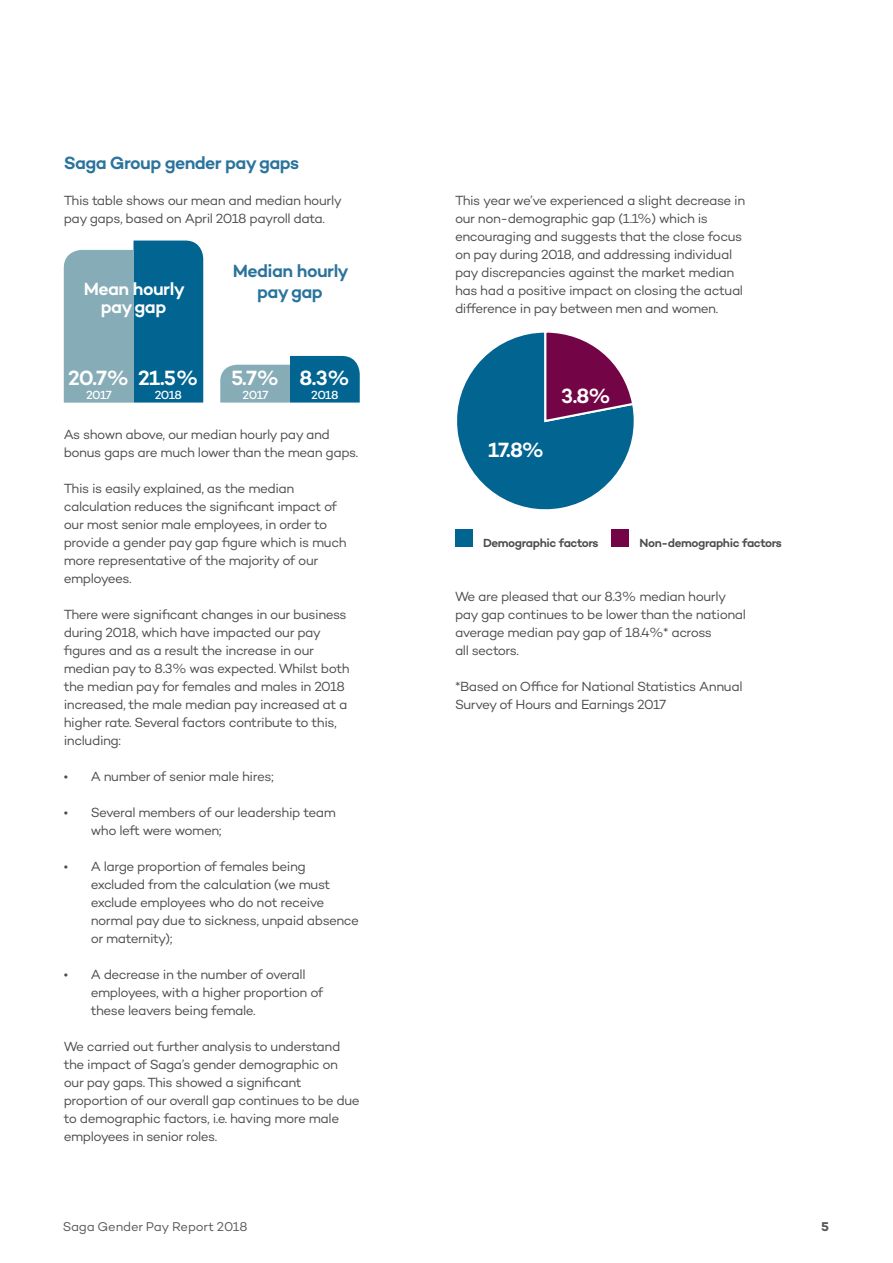
<style>
.page{position:relative;width:893px;height:1263px;background:#fff}
.page>*{position:absolute;margin:0;border:0;box-sizing:border-box;transform-origin:0 0}
.Paragraph_Style_1{font:600 21px "Campton";color:#fff}
.PN_Body_copy{font:600 18px "Campton";letter-spacing:-.035em;color:#2a739c}
.Paragraph_Style_1-2{font:600 18px/21px "Campton";letter-spacing:-.03em;color:#2a739c;text-align:center}
.Paragraph_Style_1-3{font:600 18px/18px "Campton";letter-spacing:-.03em;color:#fff;text-align:center}
.PN_Body_copy-2{font:13.5px/18px "Campton";letter-spacing:-.035em;color:#4b4c4d}
.t1{font:12.9px "Campton";letter-spacing:-.015em;color:#57585a}
.t2{font:700 12.9px "Campton";color:#57585a}
.Paragraph_Style_1-4{font:600 12px "Campton";letter-spacing:-.04em;color:#4b4c4d}
.PN_Body_copy-3{font:500 12px "Campton";letter-spacing:-.045em;color:#fff}
</style>
<div class="page">
<svg style="left:457px;top:332px;width:177px;height:178px"></svg>
<div style="left:455px;top:529px;width:18px;height:18px;background:#026491"></div>
<div style="left:611px;top:529px;width:18px;height:18px;background:#730546"></div>
<svg style="left:64px;top:241px;width:139px;height:162px;background:#498ba7"></svg>
<svg style="left:220px;top:356px;width:140px;height:47px;background:#5593ad"></svg>
<p class="PN_Body_copy" style="left:64px;top:151px;width:237px">Saga Group gender pay gaps</p>
<p class="PN_Body_copy-2" style="left:64px;top:191px;width:280px">This table shows our mean and median hourly pay gaps, based on April 2018 payroll data.</p>
<p class="Paragraph_Style_1-3" style="left:84px;top:279px;width:102px">Mean hourly pay gap</p>
<p class="Paragraph_Style_1-2" style="left:233px;top:259px;width:117px">Median hourly pay gap</p>
<p class="Paragraph_Style_1" style="left:68px;top:364px;width:132px">20.7% 21.5%</p>
<p class="Paragraph_Style_1" style="left:231px;top:364px;width:50px">5.7%</p>
<p class="Paragraph_Style_1" style="left:300px;top:364px;width:52px">8.3%</p>
<p class="PN_Body_copy-3" style="left:86px;top:387px;width:27px">2017</p>
<p class="PN_Body_copy-3" style="left:155px;top:387px;width:29px">2018</p>
<p class="PN_Body_copy-3" style="left:243px;top:387px;width:27px">2017</p>
<p class="PN_Body_copy-3" style="left:311px;top:387px;width:29px">2018</p>
<p class="PN_Body_copy-2" style="left:64px;top:425px;width:296px">As shown above, our median hourly pay and bonus gaps are much lower than the mean gaps.</p>
<p class="PN_Body_copy-2" style="left:64px;top:479px;width:284px">This is easily explained, as the median calculation reduces the significant impact of our most senior male employees, in order to provide a gender pay gap figure which is much more representative of the majority of our employees.</p>
<p class="PN_Body_copy-2" style="left:64px;top:605px;width:287px">There were significant changes in our business during 2018, which have impacted our pay figures and as a result the increase in our median pay to 8.3% was expected. Whilst both the median pay for females and males in 2018 increased, the male median pay increased at a higher rate. Several factors contribute to this, including:</p>
<p class="PN_Body_copy-2" style="left:64px;top:767px;width:211px">• A number of senior male hires;</p>
<p class="PN_Body_copy-2" style="left:91px;top:803px;width:247px;text-indent:-27px">• Several members of our leadership team who left were women;</p>
<p class="PN_Body_copy-2" style="left:91px;top:857px;width:270px;text-indent:-27px">• A large proportion of females being excluded from the calculation (we must exclude employees who do not receive normal pay due to sickness, unpaid absence or maternity);</p>
<p class="PN_Body_copy-2" style="left:91px;top:965px;width:234px;text-indent:-27px">• A decrease in the number of overall employees, with a higher proportion of these leavers being female.</p>
<p class="PN_Body_copy-2" style="left:64px;top:1037px;width:297px">We carried out further analysis to understand the impact of Saga’s gender demographic on our pay gaps. This showed a significant proportion of our overall gap continues to be due to demographic factors, i.e. having more male employees in senior roles.</p>
<p class="PN_Body_copy-2" style="left:455px;top:191px;width:292px">This year we’ve experienced a slight decrease in our non-demographic gap (1.1%) which is encouraging and suggests that the close focus on pay during 2018, and addressing individual pay discrepancies against the market median has had a positive impact on closing the actual difference in pay between men and women.</p>
<p class="Paragraph_Style_1" style="left:488px;top:436px;width:58px">17.8%</p>
<p class="Paragraph_Style_1" style="left:561px;top:382px;width:51px">3.8%</p>
<p class="Paragraph_Style_1-4" style="left:483px;top:535px;width:117px">Demographic factors</p>
<p class="Paragraph_Style_1-4" style="left:639px;top:535px;width:144px">Non-demographic factors</p>
<p class="PN_Body_copy-2" style="left:455px;top:587px;width:292px">We are pleased that our 8.3% median hourly pay gap continues to be lower than the national average median pay gap of 18.4%* across<br>all sectors.</p>
<p class="PN_Body_copy-2" style="left:455px;top:677px;width:289px">*Based on Office for National Statistics Annual<br>Survey of Hours and Earnings 2017</p>
<p class="t1" style="left:63px;top:1219px;width:186px">Saga Gender Pay Report 2018</p>
<p class="t2" style="left:821px;top:1219px;width:9px">5</p>
</div>
